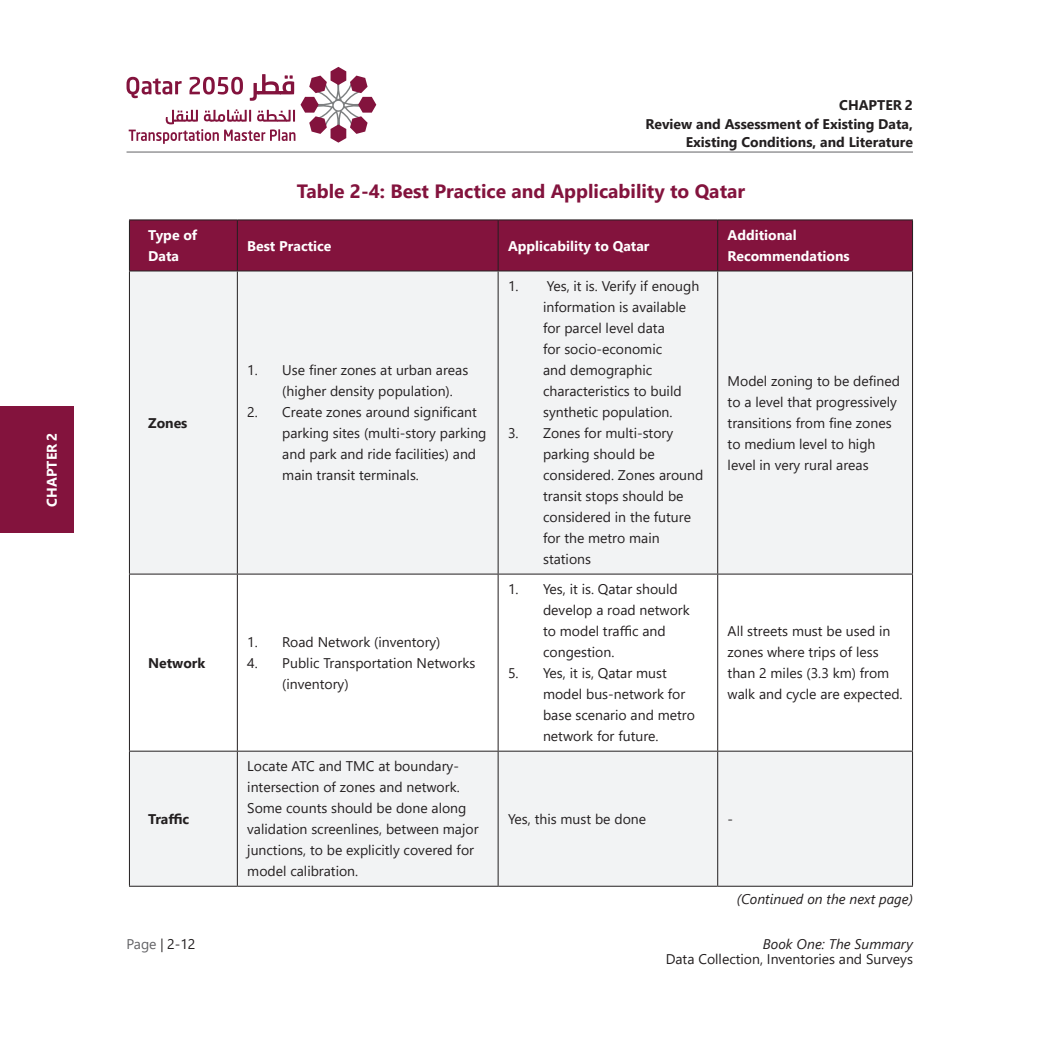
<style>
.page{position:relative;width:1042px;height:1042px;background:#fff}
.page>*{position:absolute;margin:0;border:0;box-sizing:border-box;transform-origin:0 0}
.t1{font:700 19.25px "Segoe UI";color:#83133d}
.t2{font:14px/21px "Segoe UI";color:#231f20}
.t3{font:700 14px/18.9px "Segoe UI";color:#231f20;text-align:right}
.t4{font:700 14px/21px "Segoe UI";color:#fff}
.t5{font:italic 14px "Segoe UI";color:#231f20}
.t6{font:14px "Segoe UI";color:#636366}
.s1{color:#231f20}
</style>
<div class="page">
<div style="left:0;top:407px;width:74px;height:126px;background:#83133d"></div>
<svg style="left:162px;top:938px;width:1px;height:14px"></svg>
<hr style="left:126px;top:152px;width:787px;height:1px;background:#636366">
<svg style="left:126px;top:67px;width:250px;height:77px"></svg>
<div style="left:130px;top:220px;width:782px;height:50px;background:#83133d"></div>
<svg style="left:130px;top:271px;width:782px;height:615px;fill:#f2f3f4"></svg>
<hr style="left:129px;top:219px;width:108px;height:1px;background:#231f20">
<hr style="left:129px;top:220px;width:1px;height:50px;background:#231f20">
<hr style="left:237px;top:219px;width:261px;height:1px;background:#231f20">
<hr style="left:237px;top:220px;width:1px;height:50px;background:#231f20">
<hr style="left:498px;top:219px;width:220px;height:1px;background:#231f20">
<hr style="left:498px;top:220px;width:1px;height:50px;background:#231f20">
<hr style="left:718px;top:219px;width:195px;height:1px;background:#231f20">
<hr style="left:717px;top:220px;width:1px;height:50px;background:#231f20">
<hr style="left:912px;top:220px;width:1px;height:50px;background:#231f20">
<hr style="left:129px;top:270px;width:108px;height:1px;background:#231f20">
<hr style="left:129px;top:271px;width:1px;height:303px;background:#231f20">
<hr style="left:237px;top:270px;width:261px;height:1px;background:#231f20">
<hr style="left:237px;top:271px;width:1px;height:303px;background:#231f20">
<hr style="left:498px;top:270px;width:220px;height:1px;background:#231f20">
<hr style="left:498px;top:271px;width:1px;height:303px;background:#231f20">
<hr style="left:718px;top:270px;width:195px;height:1px;background:#231f20">
<hr style="left:717px;top:271px;width:1px;height:303px;background:#231f20">
<hr style="left:912px;top:271px;width:1px;height:303px;background:#231f20">
<hr style="left:129px;top:574px;width:108px;height:1px;background:#231f20">
<hr style="left:129px;top:574px;width:1px;height:177px;background:#231f20">
<hr style="left:237px;top:574px;width:261px;height:1px;background:#231f20">
<hr style="left:237px;top:574px;width:1px;height:177px;background:#231f20">
<hr style="left:498px;top:574px;width:220px;height:1px;background:#231f20">
<hr style="left:498px;top:574px;width:1px;height:177px;background:#231f20">
<hr style="left:718px;top:574px;width:195px;height:1px;background:#231f20">
<hr style="left:717px;top:574px;width:1px;height:177px;background:#231f20">
<hr style="left:912px;top:574px;width:1px;height:177px;background:#231f20">
<hr style="left:129px;top:886px;width:108px;height:1px;background:#231f20">
<hr style="left:237px;top:886px;width:261px;height:1px;background:#231f20">
<hr style="left:498px;top:886px;width:220px;height:1px;background:#231f20">
<hr style="left:718px;top:886px;width:195px;height:1px;background:#231f20">
<hr style="left:129px;top:751px;width:108px;height:1px;background:#231f20">
<hr style="left:129px;top:751px;width:1px;height:135px;background:#231f20">
<hr style="left:237px;top:751px;width:261px;height:1px;background:#231f20">
<hr style="left:237px;top:751px;width:1px;height:135px;background:#231f20">
<hr style="left:498px;top:751px;width:220px;height:1px;background:#231f20">
<hr style="left:498px;top:751px;width:1px;height:135px;background:#231f20">
<hr style="left:718px;top:751px;width:195px;height:1px;background:#231f20">
<hr style="left:717px;top:751px;width:1px;height:135px;background:#231f20">
<hr style="left:912px;top:751px;width:1px;height:135px;background:#231f20">
<p class="t4" style="left:40px;top:506px;width:75px;rotate:-90deg">CHAPTER 2</p>
<p class="t3" style="left:645px;top:95px;width:269px">CHAPTER 2<br>Review and Assessment of Existing Data,</p>
<p class="t3" style="left:686px;top:131px;width:229px">Existing Conditions, and Literature</p>
<h1 class="t1" style="left:297px;top:173px;width:450px">Table 2-4: Best Practice and Applicability to Qatar</h1>
<p class="t4" style="left:148px;top:223px;width:50px">Type of<br>Data</p>
<p class="t4" style="left:247px;top:234px;width:86px">Best Practice</p>
<p class="t4" style="left:508px;top:234px;width:143px">Applicability to Qatar</p>
<p class="t4" style="left:727px;top:223px;width:124px">Additional<br>Recommendations</p>
<p class="t3" style="left:148px;top:412px;width:41px">Zones</p>
<p class="t3" style="left:148px;top:652px;width:59px">Network</p>
<p class="t3" style="left:148px;top:808px;width:43px">Traffic</p>
<p class="t2" style="left:282px;top:358px;width:187px;text-indent:-35px">1. Use finer zones at urban areas (higher density population).</p>
<p class="t2" style="left:282px;top:400px;width:206px;text-indent:-35px">2. Create zones around significant parking sites (multi-story parking and park and ride facilities) and main transit terminals.</p>
<p class="t2" style="left:247px;top:630px;width:195px">1. Road Network (inventory)</p>
<p class="t2" style="left:282px;top:651px;width:194px;text-indent:-35px">4. Public Transportation Networks (inventory)</p>
<p class="t2" style="left:247px;top:754px;width:233px">Locate ATC and TMC at boundary&shy;intersection of zones and network.<br>Some counts should be done along validation screenlines, between major junctions, to be explicitly covered for model calibration.</p>
<p class="t2" style="left:543px;top:274px;width:158px;text-indent:-35px">1. Yes, it is. Verify if enough information is available for parcel level data<br>for socio-economic<br>and demographic characteristics to build synthetic population.</p>
<p class="t2" style="left:543px;top:421px;width:162px;text-indent:-35px">3. Zones for multi-story parking should be considered. Zones around transit stops should be considered in the future for the metro main stations</p>
<p class="t2" style="left:543px;top:577px;width:148px;text-indent:-35px">1. Yes, it is. Qatar should develop a road network to model traffic and congestion.</p>
<p class="t2" style="left:543px;top:661px;width:153px;text-indent:-35px">5. Yes, it is, Qatar must model bus-network for base scenario and metro network for future.</p>
<p class="t2" style="left:727px;top:369px;width:174px">Model zoning to be defined to a level that progressively transitions from fine zones to medium level to high level in very rural areas</p>
<p class="t2" style="left:727px;top:619px;width:176px">All streets must be used in zones where trips of less than 2 miles (3.3 km) from walk and cycle are expected.</p>
<p class="t2" style="left:508px;top:807px;width:140px">Yes, this must be done</p>
<p class="t2" style="left:727px;top:807px;width:7px">-</p>
<p class="t5" style="left:737px;top:891px;width:178px">(Continued on the next page)</p>
<p class="t6" style="left:126px;top:930px;width:70px">Page <span class="s1">2-12</span></p>
<p class="t5" style="left:763px;top:936px;width:152px">Book One: The Summary</p>
<p class="t2" style="left:666px;top:947px;width:249px">Data Collection, Inventories and Surveys</p>
</div>
